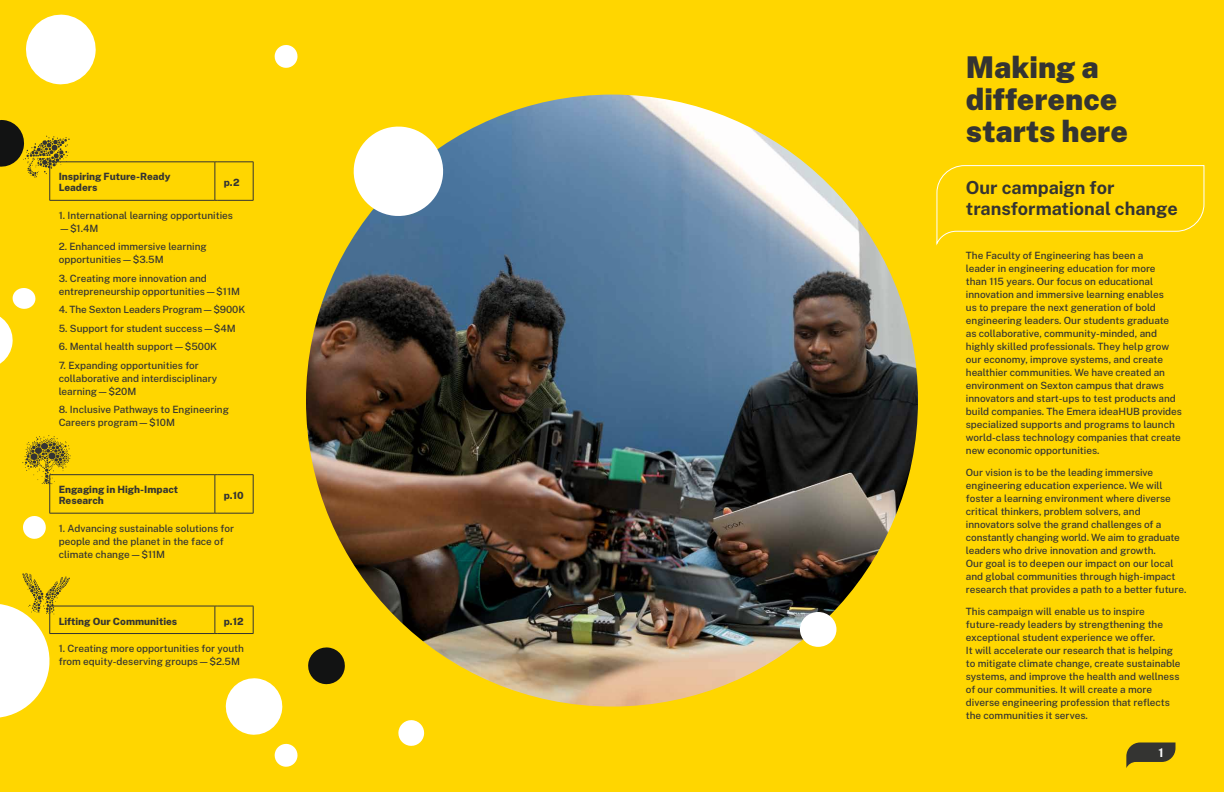
<style>
.page{position:relative;width:1224px;height:792px;background:#ffd600}
.page>*{position:absolute;margin:0;border:0;box-sizing:border-box;transform-origin:0 0}
.Heading_30_WingtipBlack{font:900 30px/32px "Public Sans";color:#343432}
.Subheading_18_WingtipBlack{font:700 18px/21px "Public Sans";color:#343432}
.t1{font:700 12px "Public Sans";color:#fff}
.Body_10_WingtipBlack{font:500 10px/13px "Public Sans";color:#343432}
.t2{font:800 10px/11px "Public Sans";color:#343432}
</style>
<div class="page">
<svg style="left:225px;top:678px;width:58px;height:57px"></svg>
<svg style="left:26px;top:14px;width:70px;height:71px"></svg>
<svg style="left:0;top:288px;width:36px;height:76px"></svg>
<svg style="left:274px;top:45px;width:24px;height:23px"></svg>
<svg style="left:274px;top:743px;width:24px;height:24px"></svg>
<svg style="left:23px;top:516px;width:23px;height:23px"></svg>
<svg style="left:398px;top:720px;width:27px;height:26px"></svg>
<hr style="left:50px;top:162px;width:165px;height:1px;background:#343432">
<hr style="left:50px;top:162px;width:1px;height:38px;background:#343432">
<hr style="left:215px;top:162px;width:1px;height:38px;background:#343432">
<hr style="left:218px;top:162px;width:35px;height:1px;background:#343432">
<hr style="left:253px;top:162px;width:1px;height:38px;background:#343432">
<hr style="left:50px;top:200px;width:165px;height:1px;background:#343432">
<hr style="left:218px;top:200px;width:35px;height:1px;background:#343432">
<hr style="left:50px;top:474px;width:165px;height:1px;background:#343432">
<hr style="left:50px;top:475px;width:1px;height:38px;background:#343432">
<hr style="left:215px;top:475px;width:1px;height:38px;background:#343432">
<hr style="left:218px;top:474px;width:35px;height:1px;background:#343432">
<hr style="left:253px;top:475px;width:1px;height:38px;background:#343432">
<hr style="left:50px;top:513px;width:165px;height:1px;background:#343432">
<hr style="left:218px;top:513px;width:35px;height:1px;background:#343432">
<hr style="left:50px;top:606px;width:165px;height:1px;background:#343432">
<hr style="left:218px;top:606px;width:35px;height:1px;background:#343432">
<svg style="left:253px;top:606px;width:1px;height:27px"></svg>
<hr style="left:50px;top:633px;width:165px;height:1px;background:#343432">
<svg style="left:215px;top:606px;width:3px;height:28px"></svg>
<hr style="left:218px;top:633px;width:35px;height:1px;background:#343432">
<img style="left:306px;top:95px;width:612px;height:612px;border-radius:306px">
<div style="left:800px;top:612px;width:36px;height:35px;background:#fff;border-radius:50%"></div>
<svg style="left:353px;top:126px;width:93px;height:93px;background:#e9e8cb"></svg>
<svg style="left:0;top:120px;width:70px;height:58px"></svg>
<svg style="left:0;top:573px;width:70px;height:145px"></svg>
<svg style="left:22px;top:435px;width:49px;height:49px"></svg>
<svg style="left:936px;top:165px;width:268px;height:81px"></svg>
<svg style="left:308px;top:647px;width:37px;height:38px"></svg>
<svg style="left:1126px;top:742px;width:50px;height:26px"></svg>
<p class="t2" style="left:59px;top:170px;width:113px">Inspiring Future-Ready<br>Leaders</p>
<p class="t2" style="left:224px;top:176px;width:17px">p.2</p>
<p class="Body_10_WingtipBlack" style="left:59px;top:208px;width:176px">1. International learning opportunities —$1.4M</p>
<p class="Body_10_WingtipBlack" style="left:59px;top:240px;width:150px">2. Enhanced immersive learning opportunities—$3.5M</p>
<p class="Body_10_WingtipBlack" style="left:59px;top:271px;width:183px">3. Creating more innovation and entrepreneurship opportunities—$11M</p>
<p class="Body_10_WingtipBlack" style="left:59px;top:303px;width:188px">4. The Sexton Leaders Program—$900K</p>
<p class="Body_10_WingtipBlack" style="left:59px;top:321px;width:179px">5. Support for student success—$4M</p>
<p class="Body_10_WingtipBlack" style="left:59px;top:340px;width:160px">6. Mental health support—$500K</p>
<p class="Body_10_WingtipBlack" style="left:59px;top:358px;width:160px">7. Expanding opportunities for collaborative and interdisciplinary learning—$20M</p>
<p class="Body_10_WingtipBlack" style="left:59px;top:403px;width:172px">8. Inclusive Pathways to Engineering<br>Careers program—$10M</p>
<p class="t2" style="left:59px;top:483px;width:121px">Engaging in High-Impact<br>Research</p>
<p class="t2" style="left:224px;top:489px;width:21px">p.10</p>
<p class="Body_10_WingtipBlack" style="left:59px;top:521px;width:177px">1. Advancing sustainable solutions for people and the planet in the face of climate change—$11M</p>
<p class="t2" style="left:59px;top:615px;width:120px">Lifting Our Communities</p>
<p class="t2" style="left:224px;top:615px;width:21px">p.12</p>
<p class="Body_10_WingtipBlack" style="left:59px;top:641px;width:187px">1. Creating more opportunities for youth from equity-deserving groups—$2.5M</p>
<p class="Heading_30_WingtipBlack" style="left:966px;top:49px;width:164px">Making a difference starts here</p>
<p class="Subheading_18_WingtipBlack" style="left:966px;top:176px;width:213px">Our campaign for transformational change</p>
<p class="Body_10_WingtipBlack" style="left:966px;top:249px;width:218px">The Faculty of Engineering has been a<br>leader in engineering education for more<br>than 115 years. Our focus on educational innovation and immersive learning enables<br>us to prepare the next generation of bold engineering leaders. Our students graduate as collaborative, community-minded, and highly skilled professionals. They help grow our economy, improve systems, and create healthier communities. We have created an environment on Sexton campus that draws innovators and start-ups to test products and build companies. The Emera ideaHUB provides specialized supports and programs to launch world-class technology companies that create new economic opportunities.</p>
<p class="Body_10_WingtipBlack" style="left:966px;top:466px;width:222px">Our vision is to be the leading immersive engineering education experience. We will foster a learning environment where diverse critical thinkers, problem solvers, and innovators solve the grand challenges of a constantly changing world. We aim to graduate leaders who drive innovation and growth.<br>Our goal is to deepen our impact on our local and global communities through high-impact research that provides a path to a better future.</p>
<p class="Body_10_WingtipBlack" style="left:966px;top:605px;width:216px">This campaign will enable us to inspire future-ready leaders by strengthening the exceptional student experience we offer.<br>It will accelerate our research that is helping to mitigate climate change, create sustainable systems, and improve the health and wellness of our communities. It will create a more diverse engineering profession that reflects the communities it serves.</p>
<p class="t1" style="left:1159px;top:743px;width:7px">1</p>
</div>
